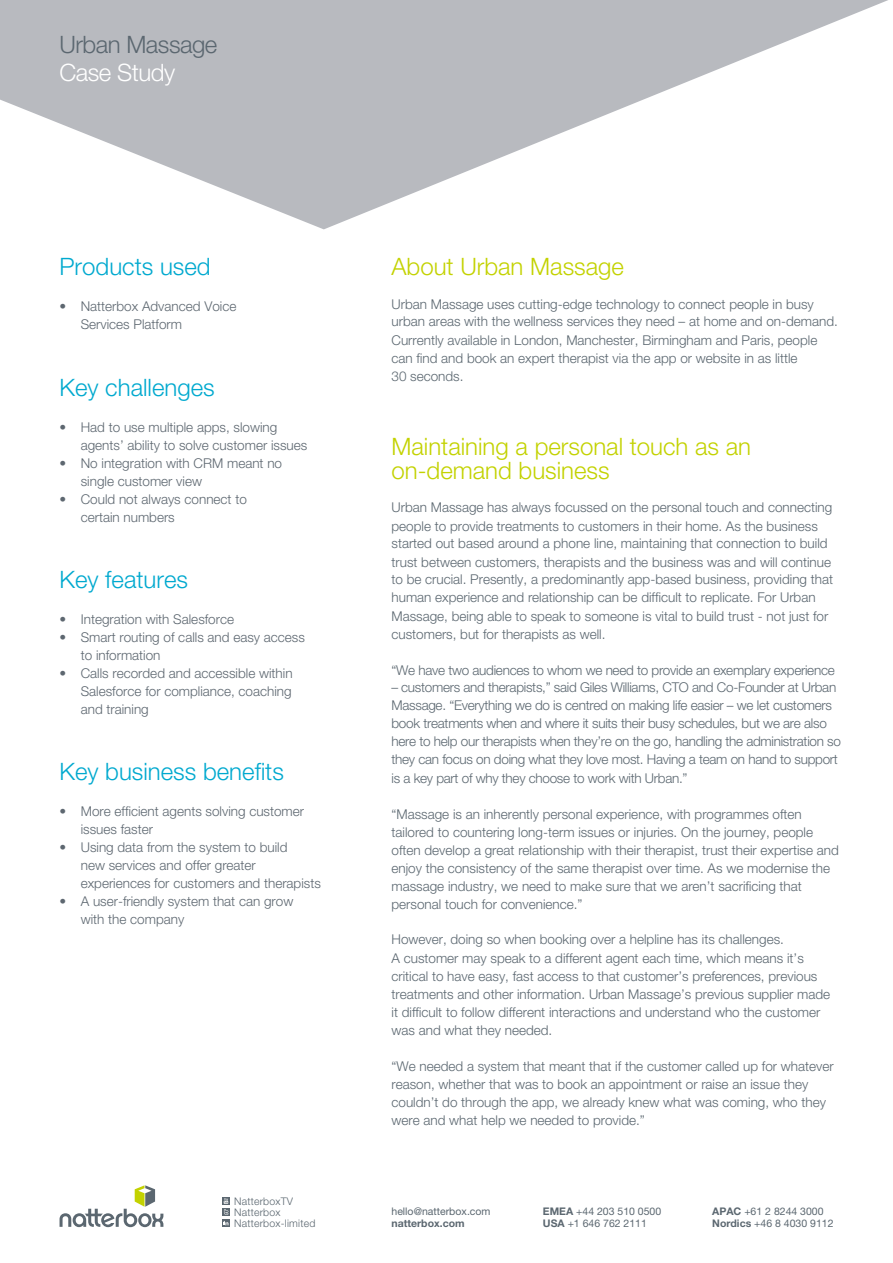
<style>
.page{position:relative;width:893px;height:1263px;background:#fff}
.page>*{position:absolute;margin:0;border:0;box-sizing:border-box;transform-origin:0 0}
.t1{font:300 24px/24px "Helvetica Neue LT Pro";color:#c3d200}
.t2{font:300 24px "Helvetica Neue LT Pro";color:#00a9cf}
.t3{font:300 24px "Helvetica Neue LT Pro";letter-spacing:-.02em;color:#5b6770}
.t4{font:300 24px "Helvetica Neue LT Pro";letter-spacing:-.02em;color:#fff}
.t5{font:300 13.5px/18px "Helvetica Neue LT Pro";color:#5b6770}
.t6{font:300 13.5px/18px "Helvetica Neue LT Pro";color:#5d6770}
.t7{font:300 13.5px/18.1px "Helvetica Neue LT Pro";letter-spacing:-.02em;color:#5b6770}
.t8{font:10.5px/12px "Helvetica Neue LT Pro";color:#5b6770}
.t9{font:300 10.5px/11.1px "Helvetica Neue LT Pro";letter-spacing:.02em;color:#5b6770}
.t10{font:700 10.5px "Helvetica Neue LT Pro";color:#5b6770}
.s1{font-weight:700}
</style>
<div class="page">
<svg style="left:0;top:0;width:888px;height:229px;fill:#b8babf"></svg>
<svg style="left:60px;top:1185px;width:103px;height:42px"></svg>
<svg style="left:222px;top:1208px;width:8px;height:8px"></svg>
<svg style="left:222px;top:1197px;width:8px;height:7px"></svg>
<svg style="left:224px;top:1198px;width:4px;height:17px"></svg>
<svg style="left:222px;top:1219px;width:8px;height:8px"></svg>
<svg style="left:224px;top:1221px;width:4px;height:4px"></svg>
<h1 class="t3" style="left:60px;top:30px;width:159px">Urban Massage</h1>
<h1 class="t4" style="left:60px;top:58px;width:117px">Case Study</h1>
<h1 class="t2" style="left:60px;top:252px;width:153px">Products used</h1>
<p class="t6" style="left:81px;top:297px;width:157px;text-indent:-21px">• Natterbox Advanced Voice<br>Services Platform</p>
<h1 class="t2" style="left:60px;top:373px;width:157px">Key challenges</h1>
<p class="t6" style="left:81px;top:418px;width:228px;text-indent:-21px">• Had to use multiple apps, slowing agents’ ability to solve customer issues</p>
<p class="t6" style="left:81px;top:454px;width:203px;text-indent:-21px">• No integration with CRM meant no single customer view</p>
<p class="t6" style="left:81px;top:490px;width:168px;text-indent:-21px">• Could not always connect to certain numbers</p>
<h1 class="t2" style="left:60px;top:565px;width:130px">Key features</h1>
<p class="t6" style="left:60px;top:610px;width:176px">• Integration with Salesforce</p>
<p class="t6" style="left:81px;top:628px;width:226px;text-indent:-21px">• Smart routing of calls and easy access to information</p>
<p class="t6" style="left:81px;top:664px;width:213px;text-align:justify;text-indent:-21px">• Calls recorded and accessible within Salesforce for compliance, coaching and training</p>
<h1 class="t2" style="left:60px;top:757px;width:226px">Key business benefits</h1>
<p class="t6" style="left:81px;top:802px;width:225px;text-indent:-21px">• More efficient agents solving customer issues faster</p>
<p class="t6" style="left:81px;top:838px;width:242px;text-indent:-21px">• Using data from the system to build<br>new services and offer greater experiences for customers and therapists</p>
<p class="t6" style="left:81px;top:892px;width:214px;text-indent:-21px">• A user-friendly system that can grow with the company</p>
<p class="t9" style="left:234px;top:1195px;width:83px">NatterboxTV<br>Natterbox<br>Natterbox-limited</p>
<h1 class="t1" style="left:391px;top:254px;width:234px">About Urban Massage</h1>
<p class="t5" style="left:391px;top:296px;width:448px;line-height:17px">Urban Massage uses cutting-edge technology to connect people in busy urban areas with the wellness services they need – at home and on-demand.</p>
<p class="t5" style="left:391px;top:331px;width:427px">Currently available in London, Manchester, Birmingham and Paris, people can find and book an expert therapist via the app or website in as little<br>30 seconds.</p>
<h1 class="t1" style="left:391px;top:434px;width:361px">Maintaining a personal touch as an on-demand business</h1>
<p class="t5" style="left:391px;top:498px;width:442px;line-height:18.9px">Urban Massage has always focussed on the personal touch and connecting people to provide treatments to customers in their home. As the business</p>
<p class="t5" style="left:391px;top:534px;width:441px;line-height:18.9px">started out based around a phone line, maintaining that connection to build trust between customers, therapists and the business was and will continue</p>
<p class="t5" style="left:391px;top:570px;width:443px">to be crucial. Presently, a predominantly app-based business, providing that human experience and relationship can be difficult to replicate. For Urban Massage, being able to speak to someone is vital to build trust - not just for customers, but for therapists as well.</p>
<p class="t7" style="left:391px;top:661px;width:445px">“We have two audiences to whom we need to provide an exemplary experience</p>
<p class="t7" style="left:391px;top:678px;width:451px">– customers and therapists,” said Giles Williams, CTO and Co-Founder at Urban Massage. “Everything we do is centred on making life easier – we let customers book treatments when and where it suits their busy schedules, but we are also here to help our therapists when they’re on the go, handling the administration so they can focus on doing what they love most. Having a team on hand to support is a key part of why they choose to work with Urban.”</p>
<p class="t5" style="left:391px;top:805px;width:449px">“Massage is an inherently personal experience, with programmes often tailored to countering long-term issues or injuries. On the journey, people often develop a great relationship with their therapist, trust their expertise and enjoy the consistency of the same therapist over time. As we modernise the massage industry, we need to make sure that we aren’t sacrificing that personal touch for convenience.”</p>
<p class="t5" style="left:391px;top:930px;width:440px">However, doing so when booking over a helpline has its challenges.<br>A customer may speak to a different agent each time, which means it’s critical to have easy, fast access to that customer’s preferences, previous treatments and other information. Urban Massage’s previous supplier made it difficult to follow different interactions and understand who the customer was and what they needed.</p>
<p class="t5" style="left:391px;top:1057px;width:444px">“We needed a system that meant that if the customer called up for whatever reason, whether that was to book an appointment or raise an issue they couldn’t do through the app, we already knew what was coming, who they were and what help we needed to provide.”</p>
<p class="t8" style="left:391px;top:1205px;width:101px">hello@natterbox.com</p>
<p class="t10" style="left:391px;top:1216px;width:75px">natterbox.com</p>
<p class="t8" style="left:543px;top:1205px;width:120px"><span class="s1">EMEA</span> +44 203 510 0500<br><span class="s1">USA</span> +1 646 762 2111</p>
<p class="t8" style="left:712px;top:1205px;width:123px"><span class="s1">APAC</span> +61 2 8244 3000<br><span class="s1">Nordics</span> +46 8 4030 9112</p>
</div>
